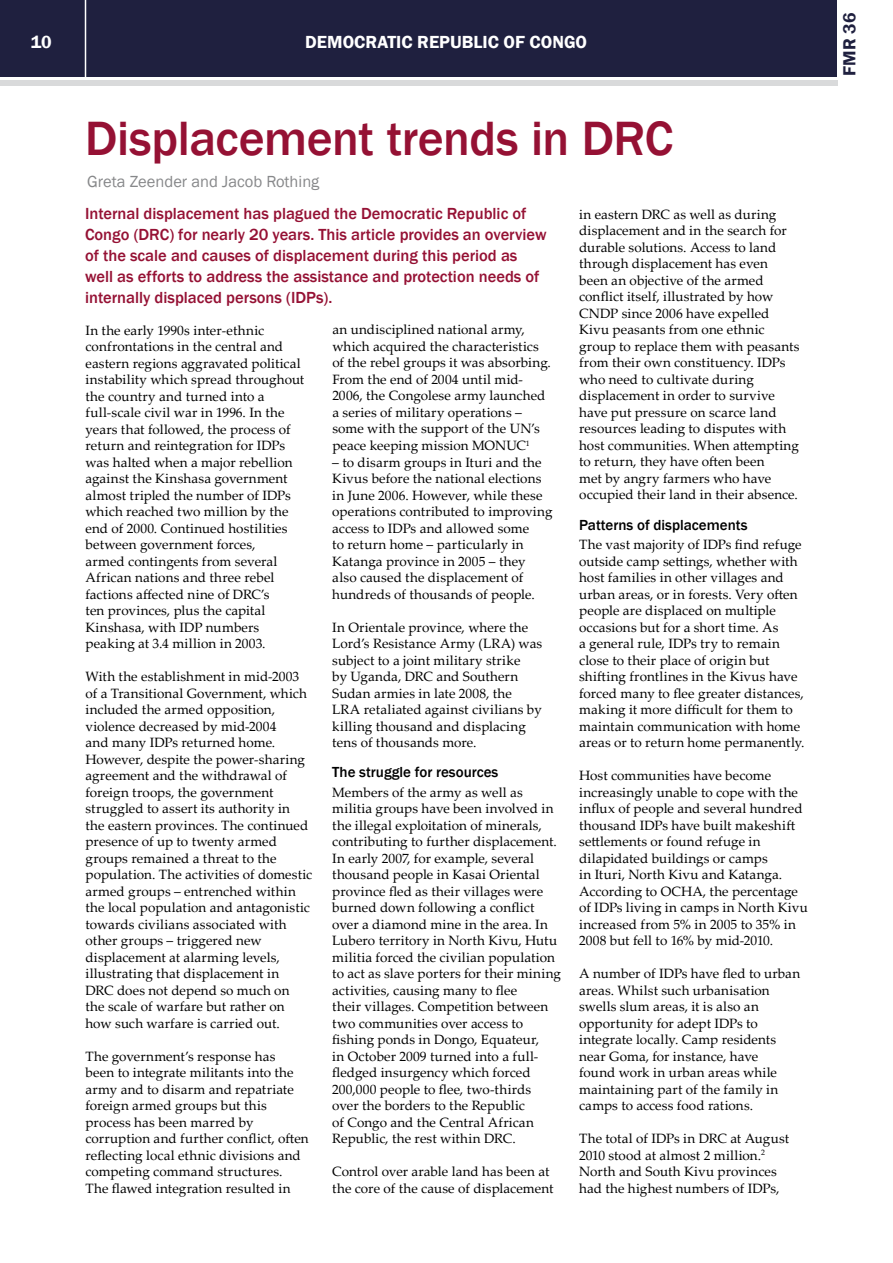
<style>
.page{position:relative;width:893px;height:1263px;background:#fff}
.page>*{position:absolute;margin:0;border:0;box-sizing:border-box;transform-origin:0 0}
.t1{font:500 49.5px "Franklin Gothic";letter-spacing:-.01em;color:#951134}
.t2{font:600 18px "Franklin Gothic";color:#fff}
.t3{font:600 18px "Franklin Gothic";color:#1f203f}
.t4{font:500 16.5px/21px "Franklin Gothic";color:#951134}
.t5{font:16.5px "Franklin Gothic";color:#87888a}
.t6{font:500 15px "Franklin Gothic";color:#000}
.t7{font:13.5px/16.5px "Palatino Linotype";letter-spacing:.005em;color:#000}
</style>
<div class="page">
<div style="left:0;top:0;width:836px;height:77px;background:#1f203f"></div>
<div style="left:0;top:80px;width:837px;height:5px;background:#d9dadb"></div>
<hr style="left:85px;top:0;width:1px;height:78px;background:#fff">
<h2 class="t2" style="left:31px;top:31px;width:22px">10</h2>
<h2 class="t2" style="left:305px;top:31px;width:283px">DEMOCRATIC REPUBLIC OF CONGO</h2>
<h1 class="t1" style="left:85px;top:108px;width:590px">Displacement trends in DRC</h1>
<p class="t5" style="left:87px;top:172px;width:234px">Greta Zeender and Jacob Rothing</p>
<p class="t4" style="left:85px;top:203px;width:463px">Internal displacement has plagued the Democratic Republic of Congo (DRC) for nearly 20 years. This article provides an overview of the scale and causes of displacement during this period as well as efforts to address the assistance and protection needs of internally displaced persons (IDPs).</p>
<p class="t7" style="left:86px;top:321px;width:220px">In the early 1990s inter-ethnic confrontations in the central and eastern regions aggravated political instability which spread throughout the country and turned into a full-scale civil war in 1996. In the years that followed, the process of return and reintegration for IDPs was halted when a major rebellion against the Kinshasa government almost tripled the number of IDPs which reached two million by the end of 2000. Continued hostilities between government forces,<br>armed contingents from several<br>African nations and three rebel factions affected nine of DRC’s<br>ten provinces, plus the capital<br>Kinshasa, with IDP numbers peaking at 3.4 million in 2003.</p>
<p class="t7" style="left:86px;top:668px;width:228px">With the establishment in mid-2003 of a Transitional Government, which included the armed opposition, violence decreased by mid-2004<br>and many IDPs returned home.<br>However, despite the power-sharing agreement and the withdrawal of foreign troops, the government struggled to assert its authority in the eastern provinces. The continued presence of up to twenty armed groups remained a threat to the population. The activities of domestic armed groups – entrenched within the local population and antagonistic towards civilians associated with other groups – triggered new displacement at alarming levels, illustrating that displacement in<br>DRC does not depend so much on<br>the scale of warfare but rather on how such warfare is carried out.</p>
<p class="t7" style="left:86px;top:1047px;width:225px">The government’s response has<br>been to integrate militants into the army and to disarm and repatriate foreign armed groups but this process has been marred by corruption and further conflict, often reflecting local ethnic divisions and competing command structures.<br>The flawed integration resulted in</p>
<p class="t7" style="left:332px;top:321px;width:220px">an undisciplined national army, which acquired the characteristics of the rebel groups it was absorbing.<br>From the end of 2004 until mid-2006, the Congolese army launched a series of military operations – some with the support of the UN’s peace keeping mission MONUC<sup>1</sup></p>
<p class="t7" style="left:332px;top:453px;width:222px">– to disarm groups in Ituri and the Kivus before the national elections in June 2006. However, while these operations contributed to improving access to IDPs and allowed some<br>to return home – particularly in Katanga province in 2005 – they also caused the displacement of hundreds of thousands of people.</p>
<p class="t7" style="left:332px;top:618px;width:212px">In Orientale province, where the<br>Lord’s Resistance Army (LRA) was subject to a joint military strike<br>by Uganda, DRC and Southern<br>Sudan armies in late 2008, the<br>LRA retaliated against civilians by killing thousand and displacing tens of thousands more.</p>
<p class="t6" style="left:332px;top:763px;width:168px">The struggle for resources</p>
<p class="t7" style="left:332px;top:783px;width:230px">Members of the army as well as militia groups have been involved in the illegal exploitation of minerals, contributing to further displacement.<br>In early 2007, for example, several thousand people in Kasai Oriental province fled as their villages were burned down following a conflict over a diamond mine in the area. In Lubero territory in North Kivu, Hutu militia forced the civilian population to act as slave porters for their mining activities, causing many to flee<br>their villages. Competition between two communities over access to fishing ponds in Dongo, Equateur,<br>in October 2009 turned into a full&shy;fledged insurgency which forced 200,000 people to flee, two-thirds over the borders to the Republic<br>of Congo and the Central African Republic, the rest within DRC.</p>
<p class="t7" style="left:332px;top:1163px;width:223px">Control over arable land has been at the core of the cause of displacement</p>
<p class="t7" style="left:579px;top:206px;width:222px">in eastern DRC as well as during displacement and in the search for durable solutions. Access to land through displacement has even been an objective of the armed conflict itself, illustrated by how<br>CNDP since 2006 have expelled<br>Kivu peasants from one ethnic group to replace them with peasants from their own constituency. IDPs who need to cultivate during displacement in order to survive have put pressure on scarce land resources leading to disputes with host communities. When attempting to return, they have often been<br>met by angry farmers who have occupied their land in their absence.</p>
<p class="t6" style="left:579px;top:515px;width:170px">Patterns of displacements</p>
<p class="t7" style="left:579px;top:536px;width:227px">The vast majority of IDPs find refuge outside camp settings, whether with host families in other villages and urban areas, or in forests. Very often people are displaced on multiple occasions but for a short time. As<br>a general rule, IDPs try to remain close to their place of origin but shifting frontlines in the Kivus have forced many to flee greater distances, making it more difficult for them to maintain communication with home areas or to return home permanently.</p>
<p class="t7" style="left:579px;top:767px;width:230px">Host communities have become increasingly unable to cope with the influx of people and several hundred thousand IDPs have built makeshift settlements or found refuge in dilapidated buildings or camps<br>in Ituri, North Kivu and Katanga.<br>According to OCHA, the percentage of IDPs living in camps in North Kivu increased from 5% in 2005 to 35% in 2008 but fell to 16% by mid-2010.</p>
<p class="t7" style="left:579px;top:965px;width:223px">A number of IDPs have fled to urban areas. Whilst such urbanisation swells slum areas, it is also an opportunity for adept IDPs to integrate locally. Camp residents near Goma, for instance, have<br>found work in urban areas while maintaining part of the family in camps to access food rations.</p>
<p class="t7" style="left:579px;top:1130px;width:212px">The total of IDPs in DRC at August<br>2010 stood at almost 2 million.<sup>2<br></sup>North and South Kivu provinces had the highest numbers of IDPs,</p>
<h2 class="t3" style="left:838px;top:76px;width:64px;rotate:-90deg">FMR 36</h2>
</div>
